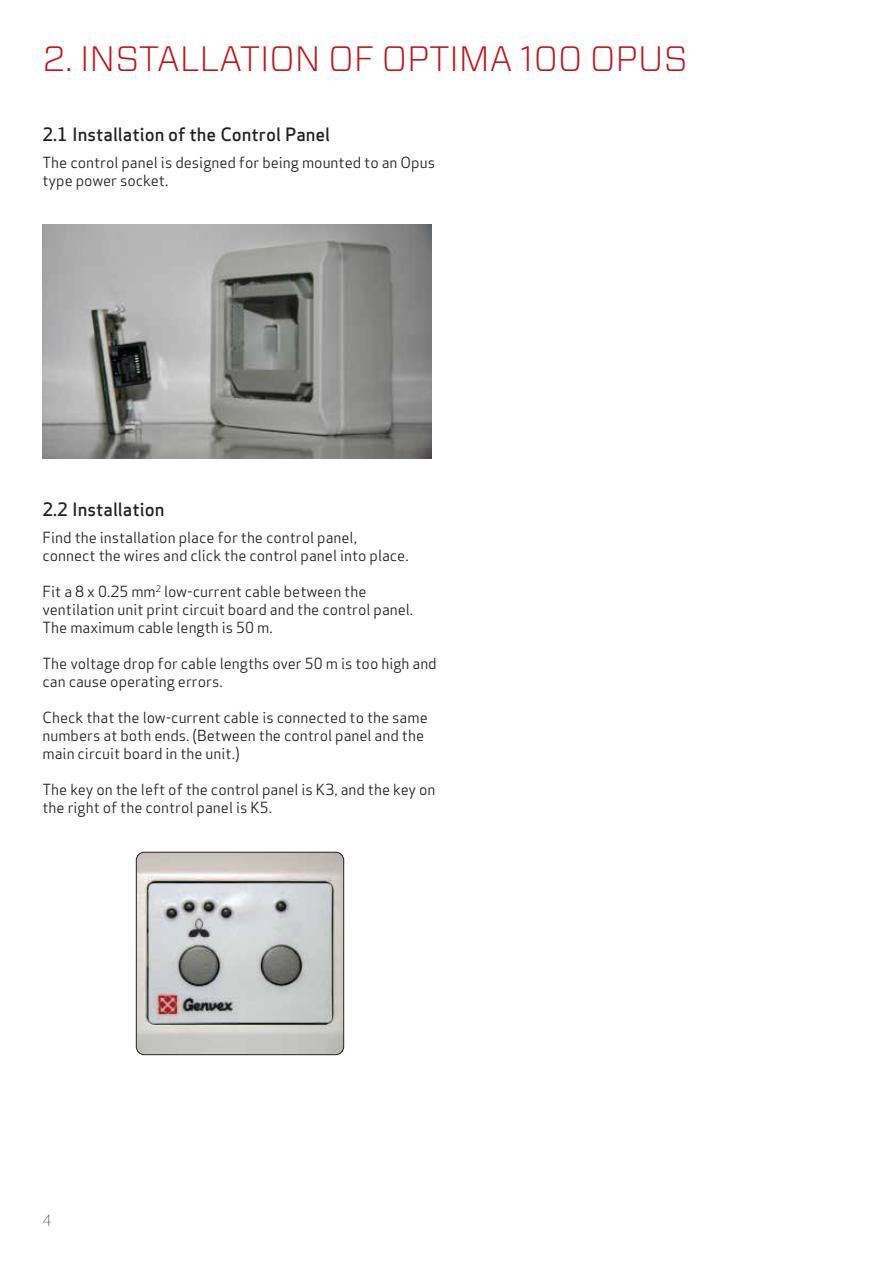
<style>
.page{position:relative;width:893px;height:1263px;background:#fff}
.page>*{position:absolute;margin:0;border:0;box-sizing:border-box;transform-origin:0 0}
.t1{font:300 35.25px "Vitesse Sans";color:#c4121a}
.t2{font:500 18px "Apex Sans";color:#231f20}
.t3{font:15px/18px "Apex Sans";color:#231f20}
.t4{font:300 15px "Apex Sans";color:#231f20}
</style>
<div class="page">
<img style="left:43px;top:225px;width:388px;height:234px">
<img style="left:136px;top:852px;width:208px;height:203px">
<div style="left:136px;top:852px;width:208px;height:203px;border:1px solid #231f20;border-radius:8px"></div>
<h1 class="t1" style="left:43px;top:34px;width:647px">2. INSTALLATION OF OPTIMA 100 OPUS</h1>
<p class="t2" style="left:43px;top:119px;width:289px">2.1 Installation of the Control Panel</p>
<p class="t3" style="left:43px;top:152px;width:394px">The control panel is designed for being mounted to an Opus type power socket.</p>
<p class="t2" style="left:43px;top:494px;width:123px">2.2 Installation</p>
<p class="t3" style="left:43px;top:527px;width:368px">Find the installation place for the control panel, connect the wires and click the control panel into place.</p>
<p class="t3" style="left:43px;top:581px;width:372px">Fit a 8 x 0.25 mm<sup>2</sup> low-current cable between the ventilation unit print circuit board and the control panel.<br>The maximum cable length is 50 m.</p>
<p class="t3" style="left:43px;top:653px;width:396px">The voltage drop for cable lengths over 50 m is too high and can cause operating errors.</p>
<p class="t3" style="left:43px;top:707px;width:387px">Check that the low-current cable is connected to the same numbers at both ends. (Between the control panel and the main circuit board in the unit.)</p>
<p class="t3" style="left:43px;top:779px;width:395px">The key on the left of the control panel is K3, and the key on the right of the control panel is K5.</p>
<p class="t4" style="left:43px;top:1211px;width:10px">4</p>
</div>
